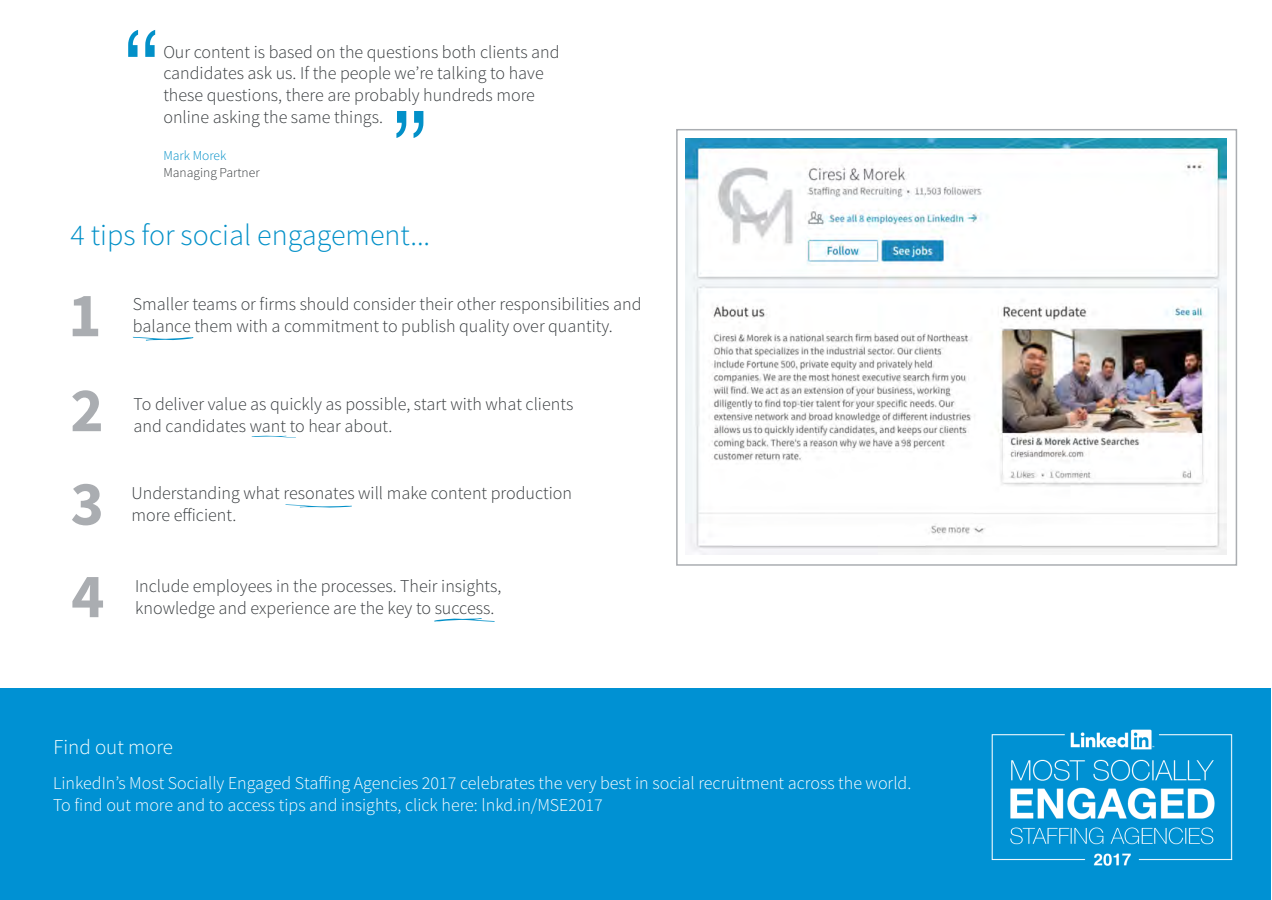
<style>
.page{position:relative;width:1272px;height:900px;background:#fff}
.page>*{position:absolute;margin:0;border:0;box-sizing:border-box;transform-origin:0 0}
.t1{font:300 30px "Source Sans Pro";color:#0290c8}
.t2{font:300 21px "Source Sans Pro";color:#f8ffff}
.t3{font:300 18px/21.6px "Source Sans Pro";color:#373b3e}
.t4{font:300 18px/21.6px "Source Sans Pro";color:#fff}
.t5{font:300 13.5px "Source Sans Pro";color:#373b3e}
.t6{font:300 13.5px "Source Sans Pro";color:#0290c8}
</style>
<div class="page">
<div style="left:0;top:688px;width:1270px;height:211px;background:#0091d3"></div>
<img style="left:991px;top:688px;width:280px;height:211px">
<svg style="left:434px;top:618px;width:59px;height:3px"></svg>
<svg style="left:285px;top:504px;width:67px;height:3px"></svg>
<svg style="left:251px;top:435px;width:45px;height:3px"></svg>
<svg style="left:396px;top:111px;width:27px;height:27px"></svg>
<svg style="left:128px;top:30px;width:27px;height:27px"></svg>
<svg style="left:73px;top:296px;width:25px;height:40px"></svg>
<svg style="left:72px;top:390px;width:29px;height:41px"></svg>
<svg style="left:72px;top:483px;width:29px;height:42px"></svg>
<svg style="left:72px;top:577px;width:31px;height:40px"></svg>
<svg style="left:133px;top:337px;width:60px;height:3px"></svg>
<img style="left:685px;top:138px;width:540px;height:416px">
<div style="left:676px;top:129px;width:560px;height:436px;border:2px solid #aaadb1"></div>
<p class="t3" style="left:163px;top:41px;width:398px">Our content is based on the questions both clients and candidates ask us. If the people we’re talking to have these questions, there are probably hundreds more online asking the same things.</p>
<p class="t6" style="left:163px;top:148px;width:64px">Mark Morek</p>
<p class="t5" style="left:163px;top:164px;width:98px">Managing Partner</p>
<h1 class="t1" style="left:70px;top:217px;width:361px">4 tips for social engagement...</h1>
<p class="t3" style="left:133px;top:293px;width:510px">Smaller teams or firms should consider their other responsibilities and balance them with a commitment to publish quality over quantity.</p>
<p class="t3" style="left:134px;top:393px;width:441px">To deliver value as quickly as possible, start with what clients and candidates want to hear about.</p>
<p class="t3" style="left:132px;top:482px;width:442px">Understanding what resonates will make content production more efficient.</p>
<p class="t3" style="left:135px;top:575px;width:368px">Include employees in the processes. Their insights, knowledge and experience are the key to success.</p>
<p class="t2" style="left:54px;top:734px;width:121px">Find out more</p>
<p class="t4" style="left:53px;top:772px;width:859px">LinkedIn’s Most Socially Engaged Staffing Agencies 2017 celebrates the very best in social recruitment across the world.<br>To find out more and to access tips and insights, click here: lnkd.in/MSE2017</p>
</div>
